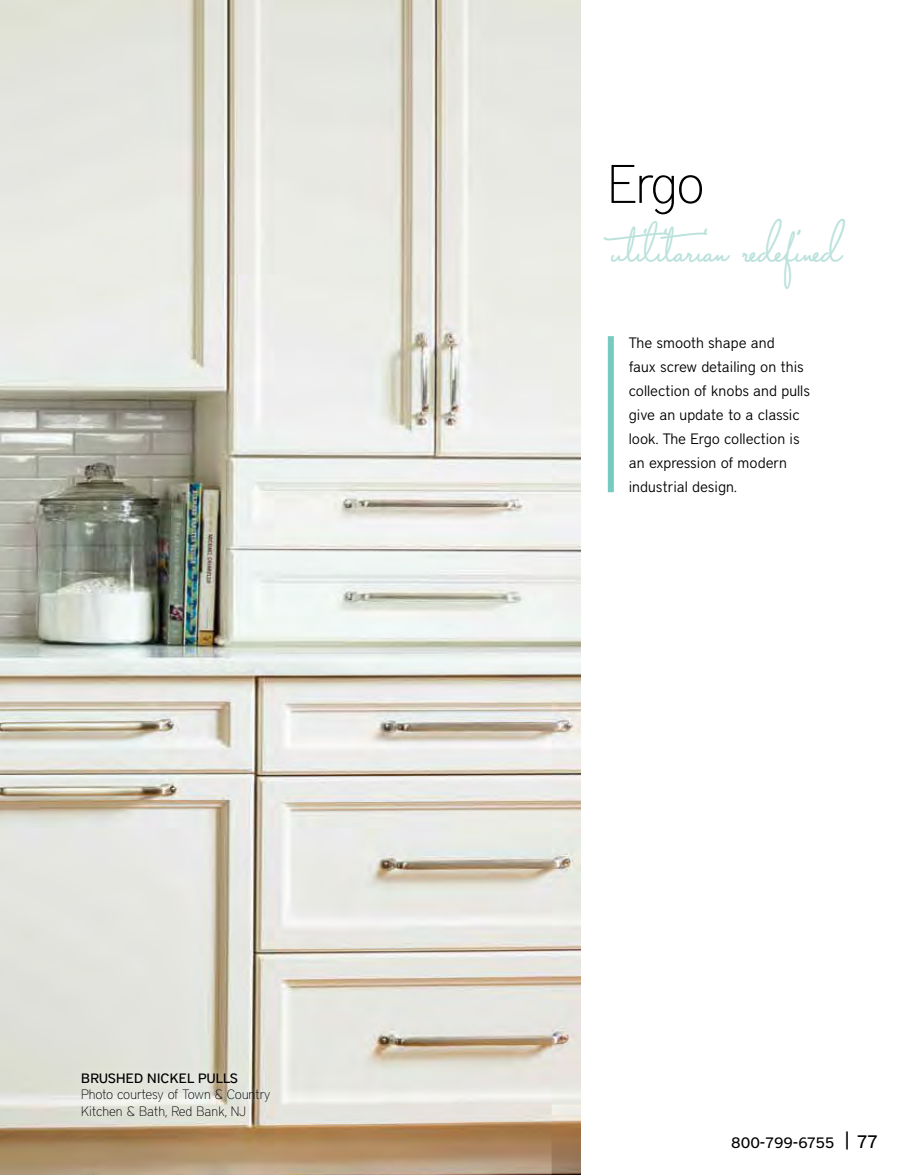
<style>
.page{position:relative;width:905px;height:1175px;background:#fff}
.page>*{position:absolute;margin:0;border:0;box-sizing:border-box;transform-origin:0 0}
.t1{font:100 54px "District";color:#000}
.t2{font:45px "Capistrano BF";letter-spacing:-.065em;color:#bbe2dc}
.t3{font:300 15px/24px "District";color:#000}
.t4{font:500 15px "District";color:#000}
.t5{font:100 13.5px/16.2px "District";color:#000}
.t6{font:500 13.5px "District";letter-spacing:.015em;color:#000}
.s1{font-size:18px}
</style>
<div class="page">
<img style="left:0;top:0;width:580px;height:1174px">
<div style="left:608px;top:336px;width:6px;height:156px;background:#76cabf"></div>
<div style="left:72px;top:1064px;width:206px;height:61px;background:#fff;opacity:.75"></div>
<p class="t6" style="left:81px;top:1070px;width:158px">BRUSHED NICKEL PULLS</p>
<p class="t5" style="left:81px;top:1086px;width:191px">Photo courtesy of Town &amp; Country<br>Kitchen &amp; Bath, Red Bank, NJ</p>
<h1 class="t1" style="left:607px;top:153px;width:98px">Ergo</h1>
<h2 class="t2" style="left:607px;top:219px;width:231px">utilitarian redefined</h2>
<p class="t3" style="left:628px;top:331px;width:183px">The smooth shape and<br>faux screw detailing on this collection of knobs and pulls give an update to a classic look. The Ergo collection is an expression of modern industrial design.</p>
<p class="t4" style="left:731px;top:1133px;width:148px">800-799-6755 <sup>|</sup> <span class="s1">77</span></p>
</div>
